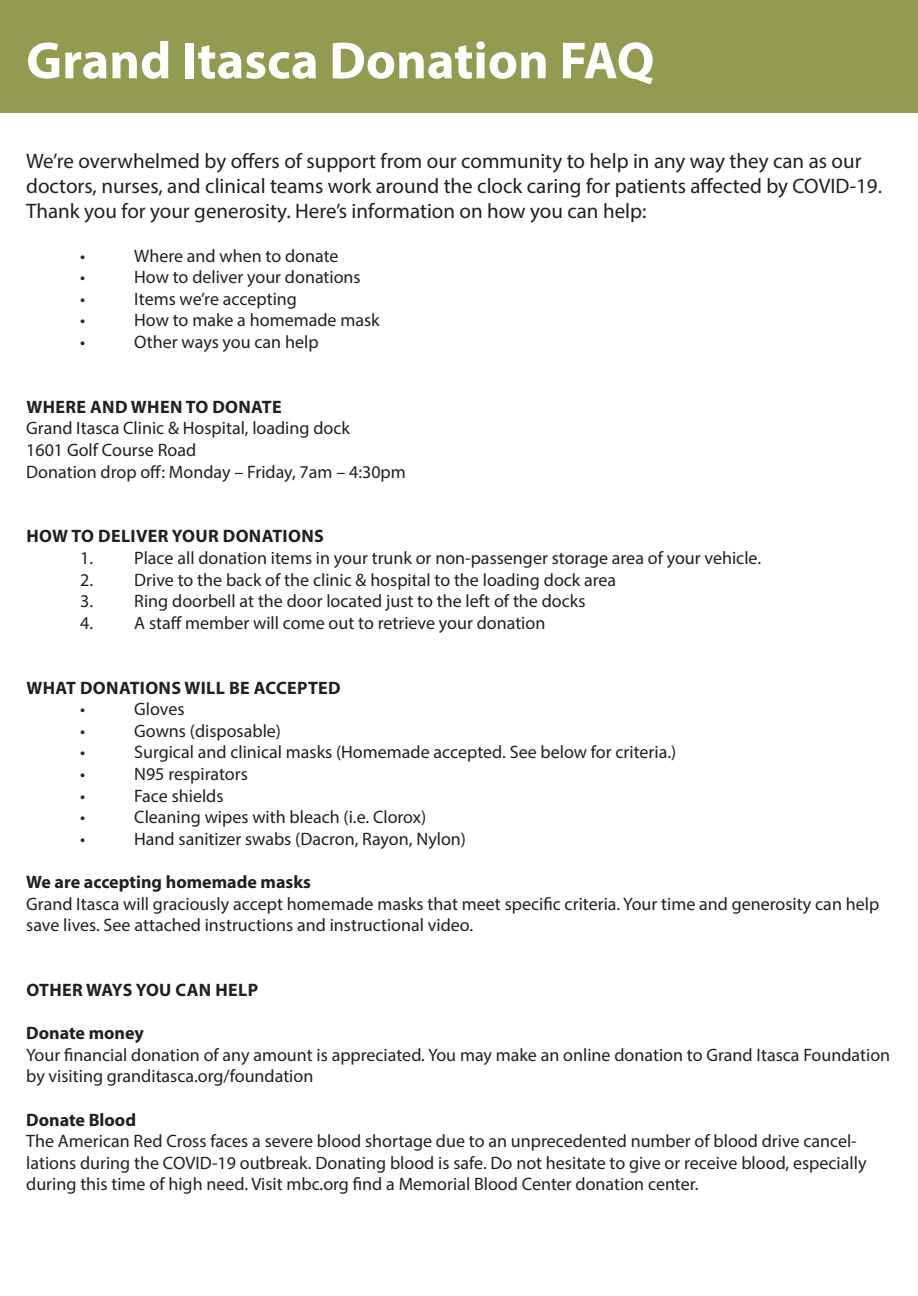
<style>
.page{position:relative;width:918px;height:1296px;background:#fff}
.page>*{position:absolute;margin:0;border:0;box-sizing:border-box;transform-origin:0 0}
.t1{font:700 52.5px "Myriad Pro";color:#fff}
.t2{font:21px/25.2px "Myriad Pro";color:#231f20}
.t3{font:18px/21.6px "Myriad Pro";color:#231f20}
.t4{font:700 18px "Myriad Pro";letter-spacing:.02em;color:#231f20}
.t5{font:700 18px "Myriad Pro";color:#231f20}
</style>
<div class="page">
<div style="left:0;top:0;width:918px;height:112px;background:#939b50"></div>
<h1 class="t1" style="left:26px;top:26px;width:630px">Grand Itasca Donation FAQ</h1>
<p class="t2" style="left:26px;top:148px;width:857px">We’re overwhelmed by offers of support from our community to help in any way they can as our doctors, nurses, and clinical teams work around the clock caring for patients affected by COVID-19.<br>Thank you for your generosity. Here’s information on how you can help:</p>
<p class="t3" style="left:80px;top:245px;width:7px">•</p>
<p class="t3" style="left:134px;top:245px;width:206px">Where and when to donate</p>
<p class="t3" style="left:80px;top:266px;width:7px">•</p>
<p class="t3" style="left:134px;top:266px;width:228px">How to deliver your donations</p>
<p class="t3" style="left:80px;top:288px;width:7px">•</p>
<p class="t3" style="left:134px;top:288px;width:164px">Items we’re accepting</p>
<p class="t3" style="left:80px;top:309px;width:7px">•</p>
<p class="t3" style="left:134px;top:309px;width:247px">How to make a homemade mask</p>
<p class="t3" style="left:80px;top:331px;width:7px">•</p>
<p class="t3" style="left:134px;top:331px;width:186px">Other ways you can help</p>
<p class="t4" style="left:26px;top:395px;width:257px">WHERE AND WHEN TO DONATE</p>
<p class="t3" style="left:26px;top:417px;width:381px">Grand Itasca Clinic &amp; Hospital, loading dock<br>1601 Golf Course Road<br>Donation drop off: Monday – Friday, 7am – 4:30pm</p>
<p class="t4" style="left:26px;top:525px;width:299px">HOW TO DELIVER YOUR DONATIONS</p>
<p class="t3" style="left:80px;top:547px;width:682px">1. Place all donation items in your trunk or non-passenger storage area of your vehicle.</p>
<p class="t3" style="left:80px;top:569px;width:538px">2. Drive to the back of the clinic &amp; hospital to the loading dock area</p>
<p class="t3" style="left:80px;top:590px;width:507px">3. Ring doorbell at the door located just to the left of the docks</p>
<p class="t3" style="left:80px;top:612px;width:467px">4. A staff member will come out to retrieve your donation</p>
<p class="t4" style="left:26px;top:676px;width:316px">WHAT DONATIONS WILL BE ACCEPTED</p>
<p class="t3" style="left:80px;top:698px;width:7px">•</p>
<p class="t3" style="left:134px;top:698px;width:52px">Gloves</p>
<p class="t3" style="left:80px;top:720px;width:7px">•</p>
<p class="t3" style="left:134px;top:720px;width:148px">Gowns (disposable)</p>
<p class="t3" style="left:80px;top:741px;width:7px">•</p>
<p class="t3" style="left:134px;top:741px;width:544px">Surgical and clinical masks (Homemade accepted. See below for criteria.)</p>
<p class="t3" style="left:80px;top:763px;width:7px">•</p>
<p class="t3" style="left:134px;top:763px;width:115px">N95 respirators</p>
<p class="t3" style="left:80px;top:785px;width:7px">•</p>
<p class="t3" style="left:134px;top:785px;width:91px">Face shields</p>
<p class="t3" style="left:80px;top:806px;width:7px">•</p>
<p class="t3" style="left:134px;top:806px;width:294px">Cleaning wipes with bleach (i.e. Clorox)</p>
<p class="t3" style="left:80px;top:828px;width:7px">•</p>
<p class="t3" style="left:134px;top:828px;width:333px">Hand sanitizer swabs (Dacron, Rayon, Nylon)</p>
<p class="t5" style="left:26px;top:870px;width:286px">We are accepting homemade masks</p>
<p class="t3" style="left:26px;top:893px;width:855px">Grand Itasca will graciously accept homemade masks that meet specific criteria. Your time and generosity can help save lives. See attached instructions and instructional video.</p>
<p class="t4" style="left:26px;top:978px;width:233px">OTHER WAYS YOU CAN HELP</p>
<p class="t5" style="left:26px;top:1021px;width:119px">Donate money</p>
<p class="t3" style="left:26px;top:1044px;width:865px">Your financial donation of any amount is appreciated. You may make an online donation to Grand Itasca Foundation by visiting granditasca.org/foundation</p>
<p class="t5" style="left:26px;top:1108px;width:111px">Donate Blood</p>
<p class="t3" style="left:26px;top:1130px;width:842px">The American Red Cross faces a severe blood shortage due to an unprecedented number of blood drive cancel&shy;lations during the COVID-19 outbreak. Donating blood is safe. Do not hesitate to give or receive blood, especially during this time of high need. Visit mbc.org find a Memorial Blood Center donation center.</p>
</div>
